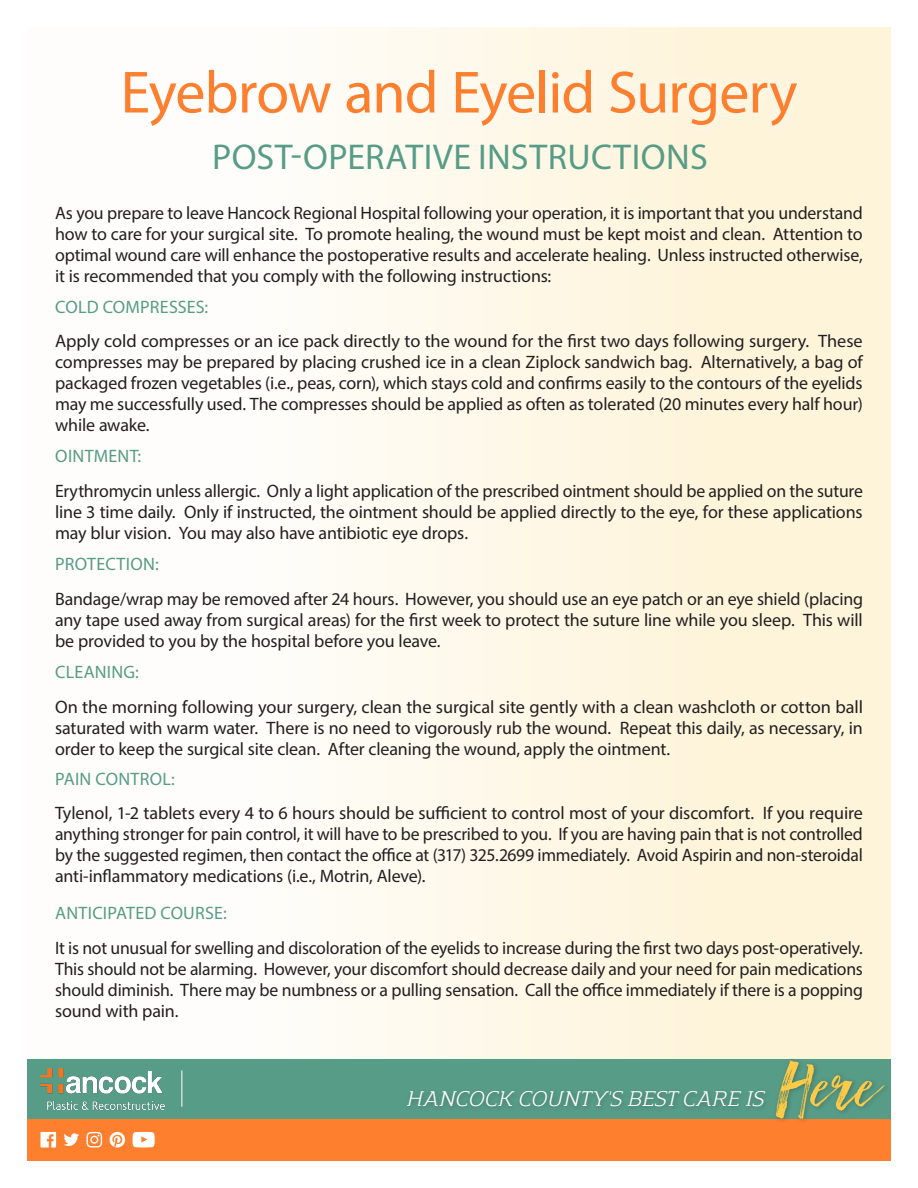
<style>
.page{position:relative;width:918px;height:1188px;background:#fff}
.page>*{position:absolute;margin:0;border:0;box-sizing:border-box;transform-origin:0 0}
._2019_header{font:60px "Myriad Pro";letter-spacing:-.02em;color:#fe7f2d}
._2019_subheader{font:36px "Myriad Pro";letter-spacing:.015em;color:#579c87}
._2019_body{font:italic 21px "Regan Slab";letter-spacing:-.025em;color:#fff}
.Hancock_Health_Cente{font:18px/21px "Myriad Pro";letter-spacing:-.01em;color:#231f20;text-align:justify}
.Hancock_Health_Cente-2{font:18px "Myriad Pro";letter-spacing:.015em;color:#579c87}
.s1{font-family:"Boomshell Font";font-size:46.35px;color:#fcca46}
</style>
<div class="page">
<div style="left:27px;top:27px;width:864px;height:1134px;background:linear-gradient(to right,#feffff,#fef3d5)"></div>
<div style="left:113px;top:58px;width:695px;height:79px;background:#fff;opacity:.75"></div>
<div style="left:27px;top:1118px;width:864px;height:43px;background:#fe7f2d"></div>
<div style="left:27px;top:1059px;width:864px;height:59px;background:#579c87"></div>
<svg style="left:40px;top:1132px;width:16px;height:16px"></svg>
<svg style="left:64px;top:1133px;width:15px;height:13px"></svg>
<svg style="left:87px;top:1132px;width:15px;height:16px"></svg>
<svg style="left:110px;top:1132px;width:15px;height:16px"></svg>
<svg style="left:133px;top:1132px;width:22px;height:16px"></svg>
<img style="left:40px;top:1069px;width:125px;height:41px">
<hr style="left:181px;top:1071px;width:1px;height:36px;background:#fff">
<div style="left:404px;top:1057px;width:486px;height:68px;background:#231f20;opacity:.3"></div>
<p class="_2019_header" style="left:121px;top:55px;width:678px">Eyebrow and Eyelid Surgery</p>
<p class="_2019_subheader" style="left:212px;top:135px;width:497px">POST-OPERATIVE INSTRUCTIONS</p>
<p class="Hancock_Health_Cente" style="left:55px;top:202px;width:809px">As you prepare to leave Hancock Regional Hospital following your operation, it is important that you understand how to care for your surgical site. To promote healing, the wound must be kept moist and clean. Attention to optimal wound care will enhance the postoperative results and accelerate healing. Unless instructed otherwise, it is recommended that you comply with the following instructions:</p>
<p class="Hancock_Health_Cente-2" style="left:55px;top:296px;width:155px">COLD COMPRESSES:</p>
<p class="Hancock_Health_Cente" style="left:55px;top:330px;width:809px">Apply cold compresses or an ice pack directly to the wound for the first two days following surgery. These compresses may be prepared by placing crushed ice in a clean Ziplock sandwich bag. Alternatively, a bag of packaged frozen vegetables (i.e., peas, corn), which stays cold and confirms easily to the contours of the eyelids may me successfully used. The compresses should be applied as often as tolerated (20 minutes every half hour) while awake.</p>
<p class="Hancock_Health_Cente-2" style="left:55px;top:445px;width:87px">OINTMENT:</p>
<p class="Hancock_Health_Cente" style="left:55px;top:480px;width:809px">Erythromycin unless allergic. Only a light application of the prescribed ointment should be applied on the suture line 3 time daily. Only if instructed, the ointment should be applied directly to the eye, for these applications may blur vision. You may also have antibiotic eye drops.</p>
<p class="Hancock_Health_Cente-2" style="left:55px;top:553px;width:105px">PROTECTION:</p>
<p class="Hancock_Health_Cente" style="left:55px;top:588px;width:810px">Bandage/wrap may be removed after 24 hours. However, you should use an eye patch or an eye shield (placing any tape used away from surgical areas) for the first week to protect the suture line while you sleep. This will be provided to you by the hospital before you leave.</p>
<p class="Hancock_Health_Cente-2" style="left:55px;top:661px;width:85px">CLEANING:</p>
<p class="Hancock_Health_Cente" style="left:55px;top:696px;width:810px">On the morning following your surgery, clean the surgical site gently with a clean washcloth or cotton ball saturated with warm water. There is no need to vigorously rub the wound. Repeat this daily, as necessary, in order to keep the surgical site clean. After cleaning the wound, apply the ointment.</p>
<p class="Hancock_Health_Cente-2" style="left:55px;top:767px;width:121px">PAIN CONTROL:</p>
<p class="Hancock_Health_Cente" style="left:55px;top:802px;width:809px">Tylenol, 1-2 tablets every 4 to 6 hours should be sufficient to control most of your discomfort. If you require anything stronger for pain control, it will have to be prescribed to you. If you are having pain that is not controlled by the suggested regimen, then contact the office at (317) 325.2699 immediately. Avoid Aspirin and non-steroidal anti-inflammatory medications (i.e., Motrin, Aleve).</p>
<p class="Hancock_Health_Cente-2" style="left:55px;top:902px;width:173px">ANTICIPATED COURSE:</p>
<p class="Hancock_Health_Cente" style="left:55px;top:937px;width:809px">It is not unusual for swelling and discoloration of the eyelids to increase during the first two days post-operatively.<br>This should not be alarming. However, your discomfort should decrease daily and your need for pain medications should diminish. There may be numbness or a pulling sensation. Call the office immediately if there is a popping sound with pain.</p>
<p class="_2019_body" style="left:405px;top:1084px;width:492px">HANCOCK COUNTY'S BEST CARE IS <span class="s1">Here</span></p>
</div>
